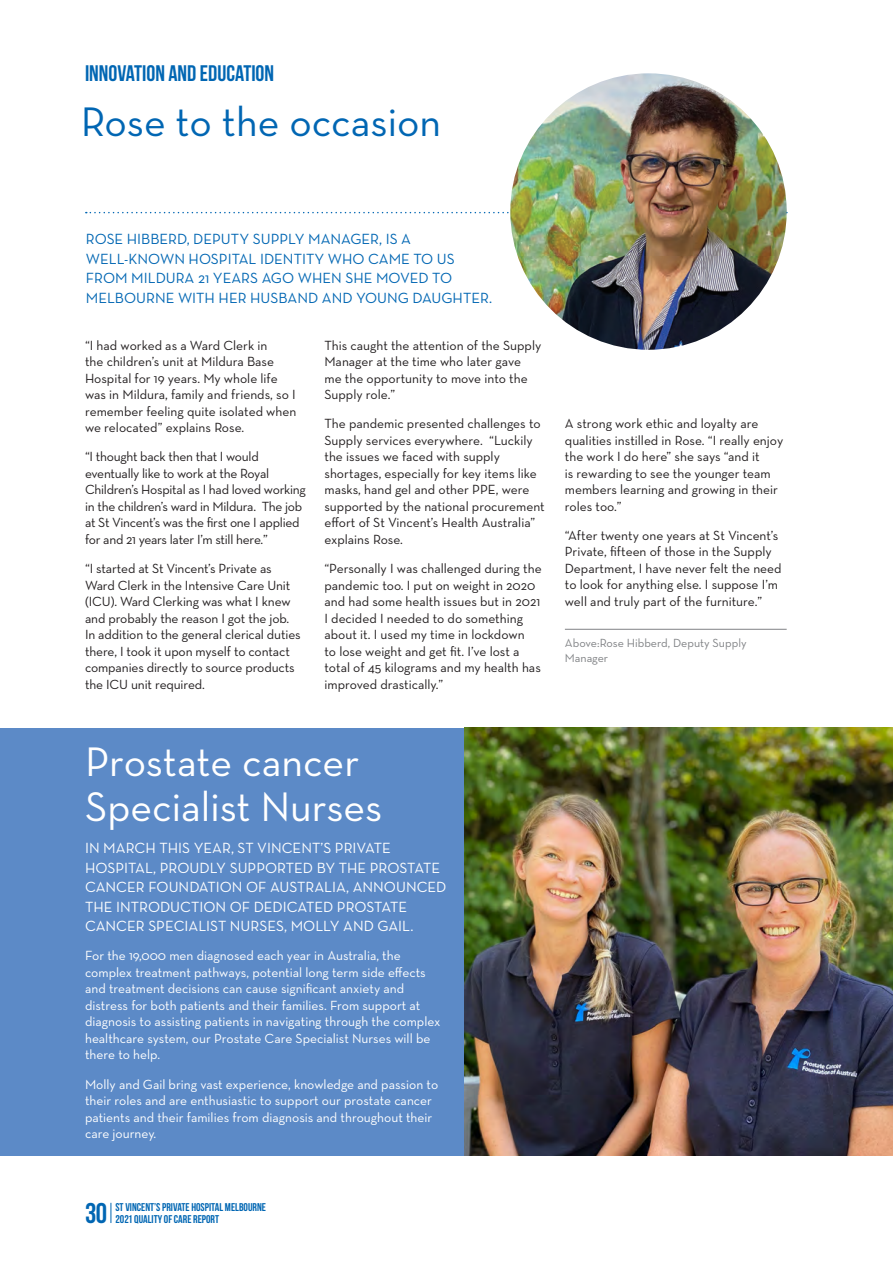
<style>
.page{position:relative;width:893px;height:1263px;background:#fff}
.page>*{position:absolute;margin:0;border:0;box-sizing:border-box;transform-origin:0 0}
.Top_Text{font:42px/45px "Neutra Text";color:#fff}
.Top_Text-2{font:42px "Neutra Text";color:#0166b3}
.t1{font:700 28.5px "Bebas Neue";color:#0166b3}
.Top_Text-3{font:700 22.5px "Bebas Neue";color:#0166b3}
.INTRO{font:15px/19.5px "Neutra Text";color:#fff}
.INTRO-2{font:15px/19.5px "Neutra Text";color:#0166b3}
.Body{font:13.5px/16.5px "Neutra Text";color:#231f20}
.Body-2{font:13.5px/16.5px "Neutra Text";color:#fff}
.Body-3{font:13.5px/16.5px "Neutra Text";letter-spacing:-.02em;color:#231f20}
.t2{font:12px/15px "Neutra Text";color:#808285}
.t3{font:700 11.25px "Bebas Neue";color:#0166b3}
</style>
<div class="page">
<svg style="left:111px;top:1203px;width:1px;height:20px"></svg>
<hr style="left:565px;top:629px;width:222px;height:1px;background:#808285">
<div style="left:0;top:728px;width:893px;height:427px;background:#5c8ac7"></div>
<img style="left:465px;top:728px;width:428px;height:427px">
<svg style="left:86px;top:212px;width:423px;height:1px"></svg>
<img style="left:510px;top:73px;width:277px;height:277px;border-radius:138px">
<p class="Top_Text-3" style="left:85px;top:61px;width:191px">INNOVATION AND EDUCATION</p>
<p class="Top_Text-2" style="left:81px;top:96px;width:362px">Rose to the occasion</p>
<p class="INTRO-2" style="left:86px;top:229px;width:408px">ROSE HIBBERD, DEPUTY SUPPLY MANAGER, IS A WELL-KNOWN HOSPITAL IDENTITY WHO CAME TO US FROM MILDURA 21 YEARS AGO WHEN SHE MOVED TO MELBOURNE WITH HER HUSBAND AND YOUNG DAUGHTER.</p>
<p class="Body" style="left:85px;top:337px;width:213px">“I had worked as a Ward Clerk in<br>the children’s unit at Mildura Base Hospital for 19 years. My whole life was in Mildura, family and friends, so I remember feeling quite isolated when we relocated” explains Rose.</p>
<p class="Body-3" style="left:85px;top:448px;width:222px">“I thought back then that I would eventually like to work at the Royal Children’s Hospital as I had loved working in the children’s ward in Mildura. The job at St Vincent’s was the first one I applied for and 21 years later I’m still here.”</p>
<p class="Body" style="left:85px;top:560px;width:217px">“I started at St Vincent’s Private as Ward Clerk in the Intensive Care Unit (ICU). Ward Clerking was what I knew and probably the reason I got the job.<br>In addition to the general clerical duties there, I took it upon myself to contact companies directly to source products the ICU unit required.</p>
<p class="Body" style="left:324px;top:336px;width:218px">This caught the attention of the Supply<br>Manager at the time who later gave me the opportunity to move into the<br>Supply role.”</p>
<p class="Body" style="left:324px;top:415px;width:222px">The pandemic presented challenges to Supply services everywhere. “Luckily the issues we faced with supply shortages, especially for key items like masks, hand gel and other PPE, were supported by the national procurement effort of St Vincent’s Health Australia” explains Rose.</p>
<p class="Body" style="left:324px;top:560px;width:219px">“Personally I was challenged during the pandemic too. I put on weight in 2020 and had some health issues but in 2021<br>I decided I needed to do something about it. I used my time in lockdown<br>to lose weight and get fit. I’ve lost a total of 45 kilograms and my health has improved drastically.”</p>
<p class="Body" style="left:565px;top:415px;width:220px">A strong work ethic and loyalty are qualities instilled in Rose. “I really enjoy the work I do here” she says “and it<br>is rewarding to see the younger team members learning and growing in their roles too.”</p>
<p class="Body" style="left:565px;top:527px;width:218px">“After twenty one years at St Vincent’s Private, fifteen of those in the Supply Department, I have never felt the need to look for anything else. I suppose I’m well and truly part of the furniture.”</p>
<p class="t2" style="left:565px;top:635px;width:183px">Above:Rose Hibberd, Deputy Supply<br>Manager</p>
<p class="Top_Text" style="left:85px;top:738px;width:299px">Prostate cancer<br>Specialist Nurses</p>
<p class="INTRO" style="left:85px;top:838px;width:363px">IN MARCH THIS YEAR, ST VINCENT’S PRIVATE HOSPITAL, PROUDLY SUPPORTED BY THE PROSTATE CANCER FOUNDATION OF AUSTRALIA, ANNOUNCED THE INTRODUCTION OF DEDICATED PROSTATE CANCER SPECIALIST NURSES, MOLLY AND GAIL.</p>
<p class="Body-2" style="left:85px;top:947px;width:357px">For the 19,000 men diagnosed each year in Australia, the complex treatment pathways, potential long term side effects and treatment decisions can cause significant anxiety and distress for both patients and their families. From support at diagnosis to assisting patients in navigating through the complex healthcare system, our Prostate Care Specialist Nurses will be there to help.</p>
<p class="Body-2" style="left:85px;top:1075px;width:355px">Molly and Gail bring vast experience, knowledge and passion to their roles and are enthusiastic to support our prostate cancer patients and their families from diagnosis and throughout their care journey.</p>
<h2 class="t1" style="left:85px;top:1197px;width:24px">30</h2>
<p class="t3" style="left:115px;top:1201px;width:152px">ST VINCENT’S PRIVATE HOSPITAL MELBOURNE</p>
<p class="t3" style="left:115px;top:1213px;width:105px">2021 QUALITY OF CARE REPORT</p>
</div>
